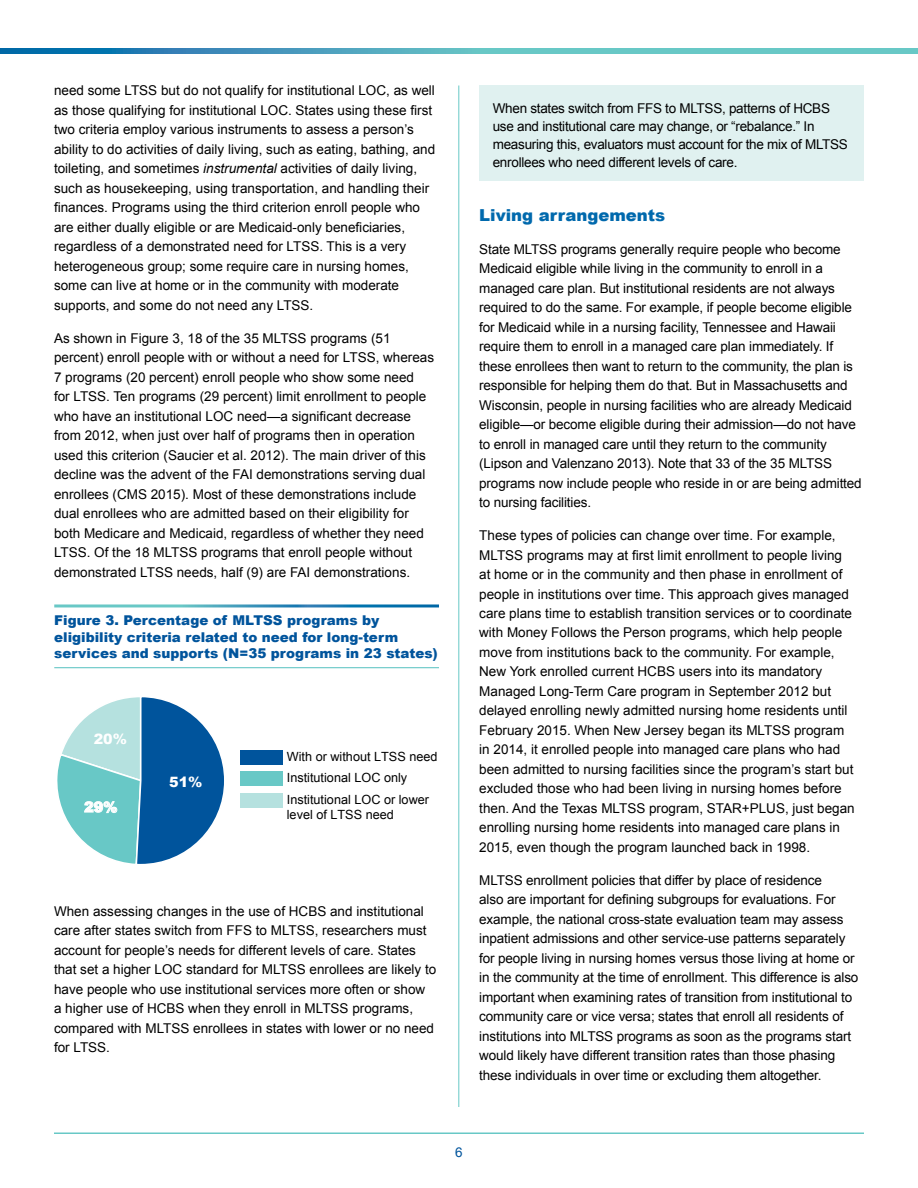
<style>
.page{position:relative;width:918px;height:1188px;background:#fff}
.page>*{position:absolute;margin:0;border:0;box-sizing:border-box;transform-origin:0 0}
.t1{font:900 16.5px "Arial";color:#0069ad}
.t2{font:900 14.25px "Arial";color:#fff}
.t3{font:13.5px/19.5px "Arial";color:#000}
.t4{font:13.5px/18px "Arial";letter-spacing:-.02em;color:#000}
.t5{font:900 13.5px/16.5px "Arial";color:#00549c}
.t6{font:13.5px "Arial";color:#00549c}
.t7{font:12.6px/21.5px "Arial";color:#000}
.s1{font-style:italic}
</style>
<div class="page">
<hr style="left:458px;top:86px;width:1px;height:1021px;background:#68c8c6">
<hr style="left:54px;top:1132px;width:810px;height:2px;background:#68c8c6">
<svg style="left:0;top:49px;width:918px;height:5px;background:#4daabe"></svg>
<hr style="left:54px;top:667px;width:385px;height:1px;background:#68c8c6">
<div style="left:240px;top:750px;width:42px;height:15px;background:#00549c"></div>
<div style="left:240px;top:771px;width:42px;height:15px;background:#68c8c6"></div>
<div style="left:240px;top:793px;width:42px;height:14px;background:#b5e1df"></div>
<svg style="left:57px;top:697px;width:167px;height:167px"></svg>
<div style="left:479px;top:86px;width:385px;height:95px;background:#e0f1f0"></div>
<p class="t3" style="left:54px;top:81px;width:383px">need some LTSS but do not qualify for institutional LOC, as well as those qualifying for institutional LOC. States using these first two criteria employ various instruments to assess a person’s ability to do activities of daily living, such as eating, bathing, and toileting, and sometimes <span class="s1">instrumental</span> activities of daily living, such as housekeeping, using transportation, and handling their finances. Programs using the third criterion enroll people who are either dually eligible or are Medicaid-only beneficiaries, regardless of a demonstrated need for LTSS. This is a very heterogeneous group; some require care in nursing homes, some can live at home or in the community with moderate supports, and some do not need any LTSS.</p>
<p class="t3" style="left:54px;top:328px;width:382px">As shown in Figure 3, 18 of the 35 MLTSS programs (51 percent) enroll people with or without a need for LTSS, whereas 7 programs (20 percent) enroll people who show some need<br>for LTSS. Ten programs (29 percent) limit enrollment to people who have an institutional LOC need—a significant decrease from 2012, when just over half of programs then in operation used this criterion (Saucier et al. 2012). The main driver of this decline was the advent of the FAI demonstrations serving dual enrollees (CMS 2015). Most of these demonstrations include dual enrollees who are admitted based on their eligibility for both Medicare and Medicaid, regardless of whether they need LTSS. Of the 18 MLTSS programs that enroll people without demonstrated LTSS needs, half (9) are FAI demonstrations.</p>
<p class="t5" style="left:54px;top:612px;width:385px">Figure 3. Percentage of MLTSS programs by eligibility criteria related to need for long-term services and supports (N=35 programs in 23 states)</p>
<p class="t2" style="left:94px;top:728px;width:35px">20%</p>
<p class="t2" style="left:84px;top:797px;width:35px">29%</p>
<p class="t2" style="left:169px;top:772px;width:35px">51%</p>
<p class="t7" style="left:287px;top:746px;width:152px">With or without LTSS need<br>Institutional LOC only<br>Institutional LOC or lower</p>
<p class="t7" style="left:287px;top:804px;width:109px">level of LTSS need</p>
<p class="t3" style="left:54px;top:902px;width:384px">When assessing changes in the use of HCBS and institutional care after states switch from FFS to MLTSS, researchers must account for people’s needs for different levels of care. States that set a higher LOC standard for MLTSS enrollees are likely to have people who use institutional services more often or show<br>a higher use of HCBS when they enroll in MLTSS programs, compared with MLTSS enrollees in states with lower or no need for LTSS.</p>
<p class="t4" style="left:493px;top:100px;width:357px">When states switch from FFS to MLTSS, patterns of HCBS use and institutional care may change, or “rebalance.” In measuring this, evaluators must account for the mix of MLTSS enrollees who need different levels of care.</p>
<h3 class="t1" style="left:479px;top:203px;width:188px">Living arrangements</h3>
<p class="t3" style="left:479px;top:239px;width:384px">State MLTSS programs generally require people who become Medicaid eligible while living in the community to enroll in a managed care plan. But institutional residents are not always required to do the same. For example, if people become eligible for Medicaid while in a nursing facility, Tennessee and Hawaii require them to enroll in a managed care plan immediately. If these enrollees then want to return to the community, the plan is responsible for helping them do that. But in Massachusetts and Wisconsin, people in nursing facilities who are already Medicaid eligible—or become eligible during their admission—do not have to enroll in managed care until they return to the community (Lipson and Valenzano 2013). Note that 33 of the 35 MLTSS programs now include people who reside in or are being admitted to nursing facilities.</p>
<p class="t3" style="left:479px;top:526px;width:377px">These types of policies can change over time. For example, MLTSS programs may at first limit enrollment to people living at home or in the community and then phase in enrollment of people in institutions over time. This approach gives managed care plans time to establish transition services or to coordinate with Money Follows the Person programs, which help people move from institutions back to the community. For example, New York enrolled current HCBS users into its mandatory Managed Long-Term Care program in September 2012 but delayed enrolling newly admitted nursing home residents until February 2015. When New Jersey began its MLTSS program in 2014, it enrolled people into managed care plans who had been admitted to nursing facilities since the program’s start but excluded those who had been living in nursing homes before then. And the Texas MLTSS program, STAR+PLUS, just began enrolling nursing home residents into managed care plans in 2015, even though the program launched back in 1998.</p>
<p class="t3" style="left:479px;top:871px;width:381px">MLTSS enrollment policies that differ by place of residence<br>also are important for defining subgroups for evaluations. For example, the national cross-state evaluation team may assess inpatient admissions and other service-use patterns separately for people living in nursing homes versus those living at home or in the community at the time of enrollment. This difference is also important when examining rates of transition from institutional to community care or vice versa; states that enroll all residents of institutions into MLTSS programs as soon as the programs start would likely have different transition rates than those phasing these individuals in over time or excluding them altogether.</p>
<p class="t6" style="left:455px;top:1144px;width:9px">6</p>
</div>
